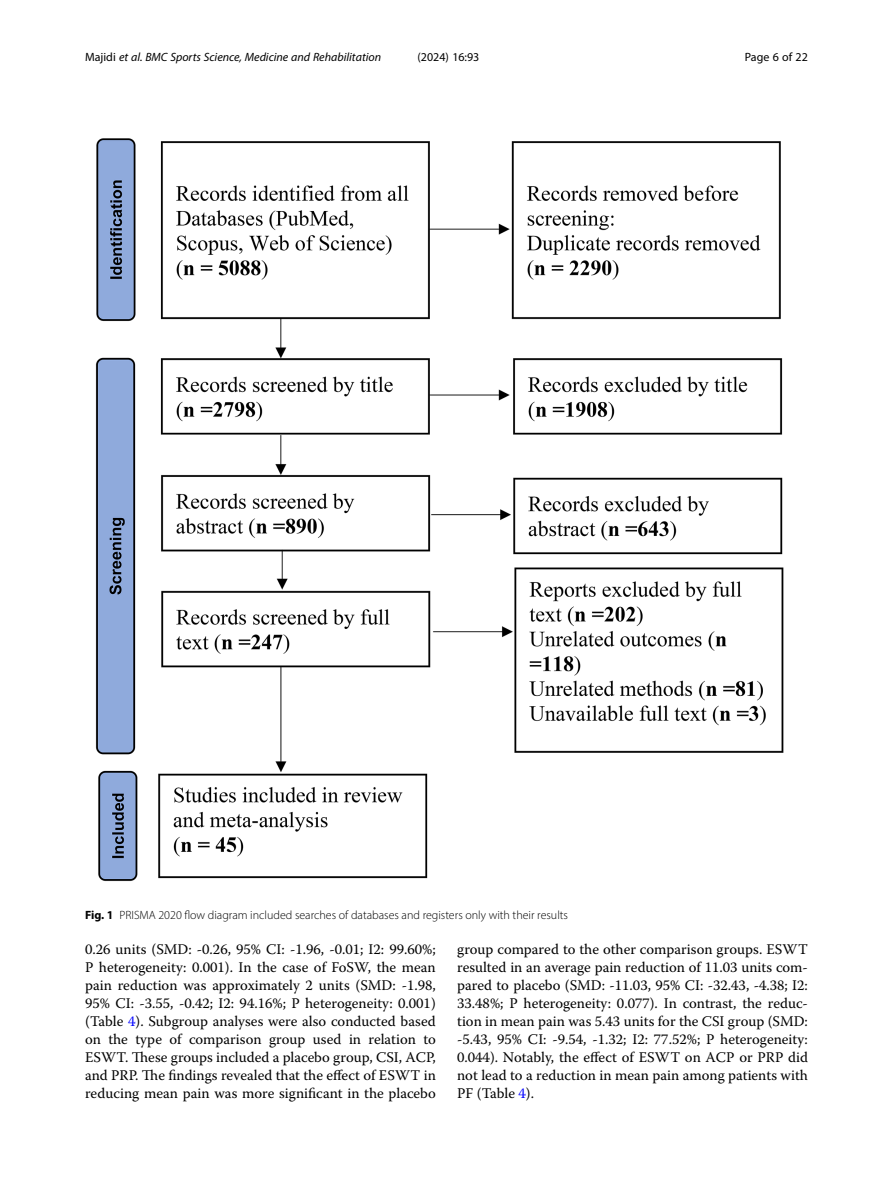
<style>
.page{position:relative;width:893px;height:1191px;background:#fff}
.page>*{position:absolute;margin:0;border:0;box-sizing:border-box;transform-origin:0 0}
.Body_Text_Indent{font:14.7px/18px "Warnock Pro";color:#000;text-align:justify}
.Figure_Caption{font:300 12px "Myriad Pro";color:#000}
.t1{font:italic 12px "Myriad Pro";color:#000}
.t2{font:12px "Myriad Pro";color:#000}
.s1{font-style:normal}
.s2{font-weight:700}
.s3{color:#00f}
</style>
<div class="page">
<img style="left:95px;top:138px;width:689px;height:744px">
<p class="t1" style="left:85px;top:50px;width:298px"><span class="s1">Majidi</span> et al. BMC Sports Science, Medicine and Rehabilitation</p>
<p class="t2" style="left:418px;top:50px;width:63px">(2024) 16:93</p>
<p class="t2" style="left:745px;top:50px;width:65px">Page 6 of 22</p>
<p class="Figure_Caption" style="left:85px;top:907px;width:484px"><span class="s2">Fig. 1</span> PRISMA 2020 flow diagram included searches of databases and registers only with their results</p>
<p class="Body_Text_Indent" style="left:85px;top:940px;width:352px">0.26 units (SMD: -0.26, 95% CI: -1.96, -0.01; I2: 99.60%; P heterogeneity: 0.001). In the case of FoSW, the mean pain reduction was approximately 2 units (SMD: -1.98, 95% CI: -3.55, -0.42; I2: 94.16%; P heterogeneity: 0.001) (Table <span class="s3">4</span>). Subgroup analyses were also conducted based on the type of comparison group used in relation to ESWT. These groups included a placebo group, CSI, ACP, and PRP. The findings revealed that the effect of ESWT in reducing mean pain was more significant in the placebo</p>
<p class="Body_Text_Indent" style="left:457px;top:940px;width:352px">group compared to the other comparison groups. ESWT resulted in an average pain reduction of 11.03 units com&shy;pared to placebo (SMD: -11.03, 95% CI: -32.43, -4.38; I2:<br>33.48%; P heterogeneity: 0.077). In contrast, the reduc&shy;tion in mean pain was 5.43 units for the CSI group (SMD: -5.43, 95% CI: -9.54, -1.32; I2: 77.52%; P heterogeneity:<br>0.044). Notably, the effect of ESWT on ACP or PRP did not lead to a reduction in mean pain among patients with PF (Table <span class="s3">4</span>).</p>
</div>
